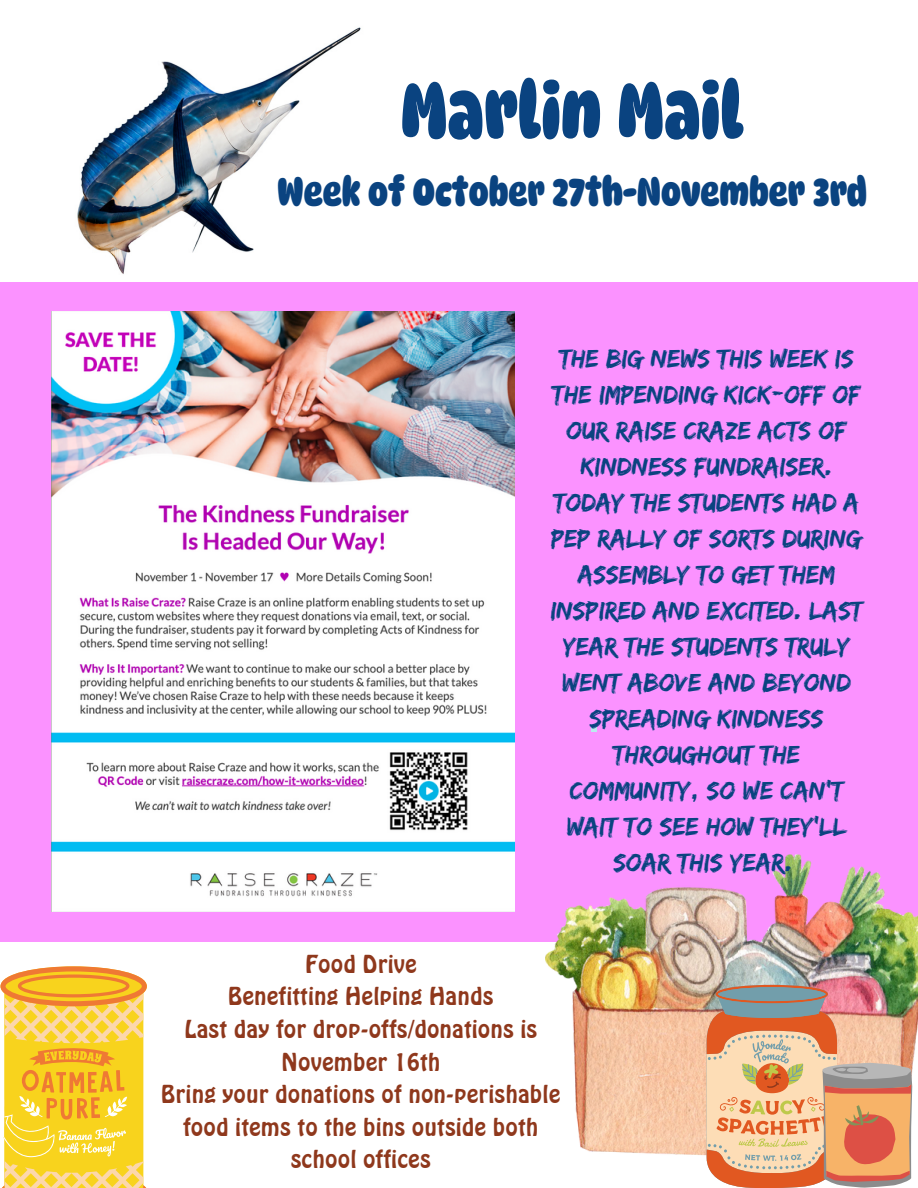
<style>
.page{position:relative;width:918px;height:1188px;background:#fff}
.page>*{position:absolute;margin:0;border:0;box-sizing:border-box;transform-origin:0 0}
.t1{font:700 77.1px "Dyna Puff Condensed";color:#0a4380}
.t2{font:700 39.6px "Dyna Puff Condensed";color:#0a4380}
.t3{font:26.25px/36px "Edo";color:#0a4380;text-align:center}
.t4{font:23.85px/32.7px "Hobo BT";color:#8f381c;text-align:center}
</style>
<div class="page">
<img style="left:77px;top:27px;width:284px;height:247px">
<div style="left:0;top:282px;width:918px;height:660px;background:#fb92ff"></div>
<img style="left:52px;top:312px;width:462px;height:600px">
<svg style="left:591px;top:726px;width:6px;height:6px"></svg>
<img style="left:546px;top:854px;width:372px;height:306px">
<svg style="left:707px;top:985px;width:205px;height:203px;background:#dba37f"></svg>
<svg style="left:0;top:966px;width:147px;height:222px;background:#f7cb48"></svg>
<p class="t1" style="left:400px;top:64px;width:345px">Marlin Mail</p>
<p class="t2" style="left:277px;top:168px;width:592px">Week of October 27th-November 3rd</p>
<p class="t3" style="left:550px;top:340px;width:314px">THE BIG NEWS THIS WEEK IS<br>THE IMPENDING KICK-OFF OF<br>OUR RAISE CRAZE ACTS OF<br>KINDNESS FUNDRAISER.<br>TODAY THE STUDENTS HAD A<br>PEP RALLY OF SORTS DURING<br>ASSEMBLY TO GET THEM<br>INSPIRED AND EXCITED. LAST<br>YEAR THE STUDENTS TRULY<br>WENT ABOVE AND BEYOND<br>SPREADING KINDNESS<br>THROUGHOUT THE<br>COMMUNITY, SO WE CAN’T<br>WAIT TO SEE HOW THEY’LL<br>SOAR THIS YEAR.</p>
<p class="t4" style="left:305px;top:947px;width:114px">Food Drive</p>
<p class="t4" style="left:228px;top:980px;width:267px">Benefitting Helping Hands</p>
<p class="t4" style="left:184px;top:1013px;width:355px">Last day for drop-offs/donations is<br>November 16th</p>
<p class="t4" style="left:161px;top:1078px;width:401px">Bring your donations of non-perishable food items to the bins outside both school offices</p>
</div>
